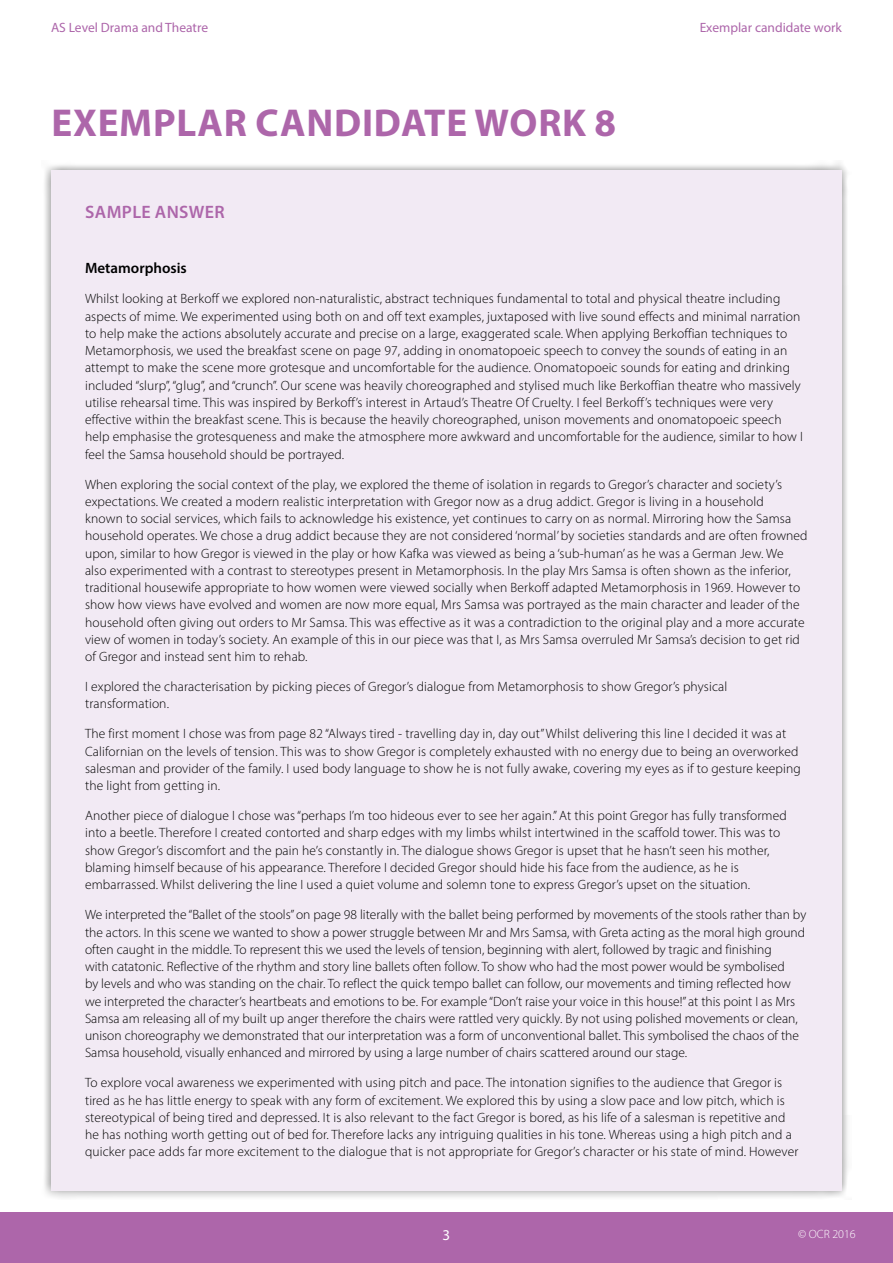
<style>
.page{position:relative;width:893px;height:1263px;background:#fff}
.page>*{position:absolute;margin:0;border:0;box-sizing:border-box;transform-origin:0 0}
.Heading{font:700 39px "Myriad Pro";letter-spacing:.02em;color:#ad66aa}
.t1{font:600 18px "Myriad Pro";letter-spacing:.02em;color:#ad66aa}
.t2{font:600 15px "Myriad Pro";color:#000}
.t3{font:15px "Myriad Pro";color:#fff}
.t4{font:300 13.5px/17.2px "Myriad Pro";letter-spacing:.01em;color:#000}
.t5{font:13.5px "Myriad Pro";color:#ad66aa}
.t6{font:300 12px "Myriad Pro";color:#fff}
</style>
<div class="page">
<div style="left:0;top:1212px;width:893px;height:51px;background:#ad66aa"></div>
<div style="left:41px;top:161px;width:811px;height:1039px;background:#000;opacity:.5"></div>
<div style="left:51px;top:170px;width:791px;height:1021px;background:#f2eaf4"></div>
<p class="t5" style="left:51px;top:19px;width:159px">AS Level Drama and Theatre</p>
<p class="Heading" style="left:51px;top:97px;width:566px">EXEMPLAR CANDIDATE WORK 8</p>
<h2 class="t1" style="left:85px;top:200px;width:141px">SAMPLE ANSWER</h2>
<p class="t5" style="left:700px;top:19px;width:144px">Exemplar candidate work</p>
<p class="t2" style="left:85px;top:259px;width:103px">Metamorphosis</p>
<p class="t4" style="left:85px;top:290px;width:719px">Whilst looking at Berkoff we explored non-naturalistic, abstract techniques fundamental to total and physical theatre including aspects of mime. We experimented using both on and off text examples, juxtaposed with live sound effects and minimal narration to help make the actions absolutely accurate and precise on a large, exaggerated scale. When applying Berkoffian techniques to Metamorphosis, we used the breakfast scene on page 97, adding in onomatopoeic speech to convey the sounds of eating in an attempt to make the scene more grotesque and uncomfortable for the audience. Onomatopoeic sounds for eating and drinking included “slurp”, “glug”, and “crunch”. Our scene was heavily choreographed and stylised much like Berkoffian theatre who massively utilise rehearsal time. This was inspired by Berkoff’s interest in Artaud’s Theatre Of Cruelty. I feel Berkoff’s techniques were very effective within the breakfast scene. This is because the heavily choreographed, unison movements and onomatopoeic speech help emphasise the grotesqueness and make the atmosphere more awkward and uncomfortable for the audience, similar to how I feel the Samsa household should be portrayed.</p>
<p class="t4" style="left:85px;top:475px;width:724px">When exploring the social context of the play, we explored the theme of isolation in regards to Gregor’s character and society’s expectations. We created a modern realistic interpretation with Gregor now as a drug addict. Gregor is living in a household<br>known to social services, which fails to acknowledge his existence, yet continues to carry on as normal. Mirroring how the Samsa household operates. We chose a drug addict because they are not considered ‘normal’ by societies standards and are often frowned upon, similar to how Gregor is viewed in the play or how Kafka was viewed as being a ‘sub-human’ as he was a German Jew. We also experimented with a contrast to stereotypes present in Metamorphosis. In the play Mrs Samsa is often shown as the inferior, traditional housewife appropriate to how women were viewed socially when Berkoff adapted Metamorphosis in 1969. However to show how views have evolved and women are now more equal, Mrs Samsa was portrayed as the main character and leader of the household often giving out orders to Mr Samsa. This was effective as it was a contradiction to the original play and a more accurate view of women in today’s society. An example of this in our piece was that I, as Mrs Samsa overruled Mr Samsa’s decision to get rid of Gregor and instead sent him to rehab.</p>
<p class="t4" style="left:85px;top:678px;width:644px">I explored the characterisation by picking pieces of Gregor’s dialogue from Metamorphosis to show Gregor’s physical transformation.</p>
<p class="t4" style="left:85px;top:725px;width:717px">The first moment I chose was from page 82 “Always tired - travelling day in, day out” Whilst delivering this line I decided it was at Californian on the levels of tension. This was to show Gregor is completely exhausted with no energy due to being an overworked salesman and provider of the family. I used body language to show he is not fully awake, covering my eyes as if to gesture keeping the light from getting in.</p>
<p class="t4" style="left:85px;top:807px;width:703px">Another piece of dialogue I chose was “perhaps I’m too hideous ever to see her again.” At this point Gregor has fully transformed into a beetle. Therefore I created contorted and sharp edges with my limbs whilst intertwined in the scaffold tower. This was to show Gregor’s discomfort and the pain he’s constantly in. The dialogue shows Gregor is upset that he hasn’t seen his mother, blaming himself because of his appearance. Therefore I decided Gregor should hide his face from the audience, as he is embarrassed. Whilst delivering the line I used a quiet volume and solemn tone to express Gregor’s upset on the situation.</p>
<p class="t4" style="left:85px;top:906px;width:723px">We interpreted the “Ballet of the stools” on page 98 literally with the ballet being performed by movements of the stools rather than by the actors. In this scene we wanted to show a power struggle between Mr and Mrs Samsa, with Greta acting as the moral high ground often caught in the middle. To represent this we used the levels of tension, beginning with alert, followed by tragic and finishing<br>with catatonic. Reflective of the rhythm and story line ballets often follow. To show who had the most power would be symbolised<br>by levels and who was standing on the chair. To reflect the quick tempo ballet can follow, our movements and timing reflected how we interpreted the character’s heartbeats and emotions to be. For example “Don’t raise your voice in this house!” at this point I as Mrs Samsa am releasing all of my built up anger therefore the chairs were rattled very quickly. By not using polished movements or clean, unison choreography we demonstrated that our interpretation was a form of unconventional ballet. This symbolised the chaos of the Samsa household, visually enhanced and mirrored by using a large number of chairs scattered around our stage.</p>
<p class="t4" style="left:85px;top:1074px;width:715px">To explore vocal awareness we experimented with using pitch and pace. The intonation signifies to the audience that Gregor is tired as he has little energy to speak with any form of excitement. We explored this by using a slow pace and low pitch, which is stereotypical of being tired and depressed. It is also relevant to the fact Gregor is bored, as his life of a salesman is repetitive and he has nothing worth getting out of bed for. Therefore lacks any intriguing qualities in his tone. Whereas using a high pitch and a quicker pace adds far more excitement to the dialogue that is not appropriate for Gregor’s character or his state of mind. However</p>
<p class="t3" style="left:443px;top:1226px;width:9px">3</p>
<p class="t6" style="left:798px;top:1227px;width:59px">© OCR 2016</p>
</div>
